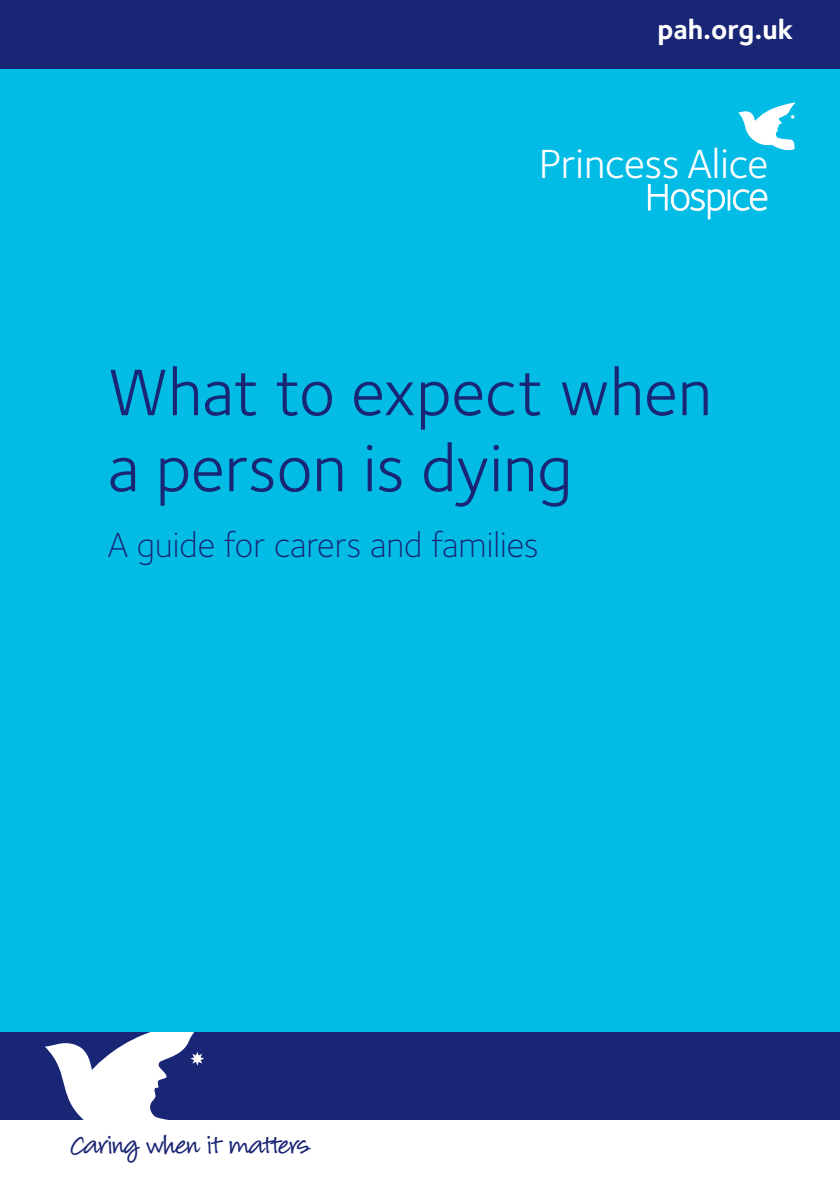
<style>
.page{position:relative;width:840px;height:1191px;background:#fff}
.page>*{position:absolute;margin:0;border:0;box-sizing:border-box;transform-origin:0 0}
.t1{font:68px/76px "Foundry Sterling";color:#192575}
.t2{font:42.2px "Foundry Sterling";color:#fff}
.t3{font:300 36px "Foundry Sterling";color:#192575}
.t4{font:30.6px "Louisiana";letter-spacing:-.035em;color:#192575}
.t5{font:700 28px "Foundry Sterling";color:#fff}
</style>
<div class="page">
<div style="left:0;top:0;width:839px;height:1191px;background:#02bce5"></div>
<div style="left:0;top:0;width:839px;height:68px;background:#192575"></div>
<svg style="left:647px;top:184px;width:77px;height:35px"></svg>
<div style="left:727px;top:190px;width:2px;height:20px;border:1px solid #fff"></div>
<svg style="left:733px;top:189px;width:34px;height:22px"></svg>
<svg style="left:738px;top:102px;width:57px;height:49px"></svg>
<div style="left:0;top:1092px;width:839px;height:99px;background:#fff"></div>
<div style="left:0;top:1032px;width:839px;height:88px;background:#192575"></div>
<svg style="left:45px;top:1032px;width:159px;height:88px"></svg>
<p class="t5" style="left:657px;top:9px;width:137px">pah.org.uk</p>
<p class="t2" style="left:538px;top:134px;width:231px">Princess Alice</p>
<p class="t1" style="left:108px;top:352px;width:605px">What to expect when a person is dying</p>
<p class="t3" style="left:108px;top:519px;width:432px">A guide for carers and families</p>
<p class="t4" style="left:71px;top:1130px;width:240px">Caring when it matters</p>
</div>
